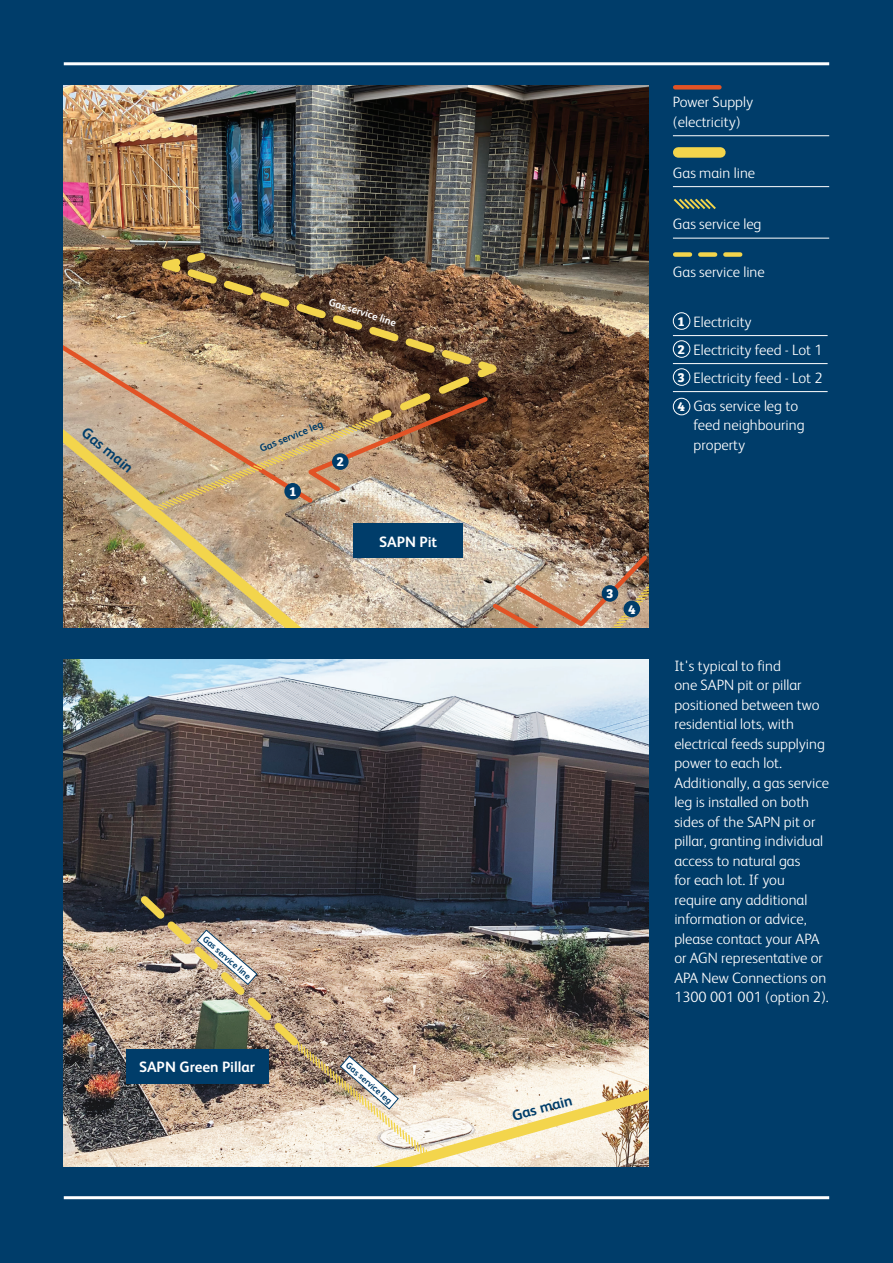
<style>
.page{position:relative;width:893px;height:1263px;background:#003d6a}
.page>*{position:absolute;margin:0;border:0;box-sizing:border-box;transform-origin:0 0}
.t1{font:300 15px/19.5px "FS Albert";color:#fff}
.t2{font:700 15px "FS Albert";color:#fff}
.t3{font:700 15px "FS Albert";color:#003d6a}
.t4{font:700 13.5px "Bree Serif";color:#fff}
.t5{font:700 10.5px "FS Albert";color:#fff}
.t6{font:700 10.5px "FS Albert";color:#003d6a}
.t7{font:700 9px "FS Albert";color:#003d6a}
.s1{font-family:"Bree Serif";font-weight:700;font-size:13.5px}
</style>
<div class="page">
<img style="left:64px;top:85px;width:584px;height:542px">
<img style="left:64px;top:659px;width:584px;height:507px">
<hr style="left:64px;top:1196px;width:765px;height:3px;background:#fff">
<div style="left:675px;top:85px;width:44px;height:5px;background:#e25325"></div>
<div style="left:678px;top:147px;width:42px;height:11px;background:#f3d54c"></div>
<svg style="left:673px;top:198px;width:43px;height:11px"></svg>
<svg style="left:675px;top:252px;width:65px;height:5px"></svg>
<hr style="left:673px;top:135px;width:156px;height:1px;background:#fff">
<hr style="left:673px;top:186px;width:156px;height:1px;background:#fff">
<hr style="left:673px;top:238px;width:156px;height:1px;background:#fff">
<hr style="left:673px;top:335px;width:155px;height:1px;background:#fff">
<hr style="left:673px;top:363px;width:155px;height:1px;background:#fff">
<hr style="left:673px;top:391px;width:155px;height:1px;background:#fff">
<div style="left:673px;top:312px;width:17px;height:18px;border:1px solid #fff;border-radius:50%"></div>
<div style="left:673px;top:340px;width:17px;height:18px;border:1px solid #fff;border-radius:50%"></div>
<div style="left:673px;top:368px;width:17px;height:18px;border:1px solid #fff;border-radius:50%"></div>
<div style="left:673px;top:398px;width:17px;height:17px;border:1px solid #fff;border-radius:50%"></div>
<svg style="left:64px;top:292px;width:74px;height:61px;background:#c1a07b"></svg>
<svg style="left:64px;top:353px;width:259px;height:274px;background:#b9a17f"></svg>
<img style="left:138px;top:247px;width:376px;height:181px">
<img style="left:153px;top:261px;width:338px;height:250px">
<img style="left:489px;top:551px;width:159px;height:76px">
<div style="left:353px;top:523px;width:110px;height:35px;background:#003d6a"></div>
<div style="left:602px;top:585px;width:16px;height:17px;background:#003d6a;border-radius:50%"></div>
<div style="left:126px;top:1049px;width:142px;height:34px;background:#003d6a"></div>
<hr style="left:64px;top:62px;width:765px;height:3px;background:#fff">
<img style="left:134px;top:889px;width:514px;height:277px">
<div style="left:623px;top:601px;width:17px;height:16px;background:#003d6a;border-radius:50%"></div>
<p class="t3" style="left:89px;top:423px;width:63px;rotate:40deg">Gas main</p>
<p class="t5" style="left:331px;top:295px;width:72px;rotate:18deg">Gas service line</p>
<p class="t6" style="left:258px;top:443px;width:69px;rotate:-22deg">Gas service leg</p>
<p class="t4" style="left:289px;top:481px;width:8px">1</p>
<p class="t4" style="left:337px;top:451px;width:8px">2</p>
<p class="t2" style="left:379px;top:533px;width:60px">SAPN Pit</p>
<p class="t7" style="left:208px;top:934px;width:62px;rotate:41deg">Gas service line</p>
<p class="t2" style="left:139px;top:1058px;width:118px">SAPN Green Pillar</p>
<p class="t7" style="left:351px;top:1060px;width:59px;rotate:41deg">Gas service leg</p>
<p class="t1" style="left:673px;top:92px;width:82px">Power Supply (electricity)</p>
<p class="t1" style="left:673px;top:162px;width:84px">Gas main line</p>
<p class="t1" style="left:673px;top:214px;width:90px">Gas service leg</p>
<p class="t1" style="left:673px;top:261px;width:93px">Gas service line</p>
<p class="t1" style="left:677px;top:307px;width:147px;line-height:28px"><span class="s1">1</span> Electricity<br><span class="s1">2</span> Electricity feed - Lot 1<br><span class="s1">3</span> Electricity feed - Lot 2<br><span class="s1">4</span> Gas service leg to</p>
<p class="t1" style="left:694px;top:415px;width:113px">feed neighbouring property</p>
<p class="t4" style="left:606px;top:583px;width:8px">3</p>
<p class="t4" style="left:628px;top:599px;width:9px">4</p>
<p class="t3" style="left:510px;top:1107px;width:63px;rotate:-15deg">Gas main</p>
<p class="t1" style="left:674px;top:655px;width:156px">It's typical to find<br>one SAPN pit or pillar positioned between two residential lots, with electrical feeds supplying power to each lot.<br>Additionally, a gas service leg is installed on both sides of the SAPN pit or pillar, granting individual access to natural gas<br>for each lot. If you require any additional information or advice, please contact your APA or AGN representative or<br>APA New Connections on<br>1300 001 001 (option 2).</p>
</div>
